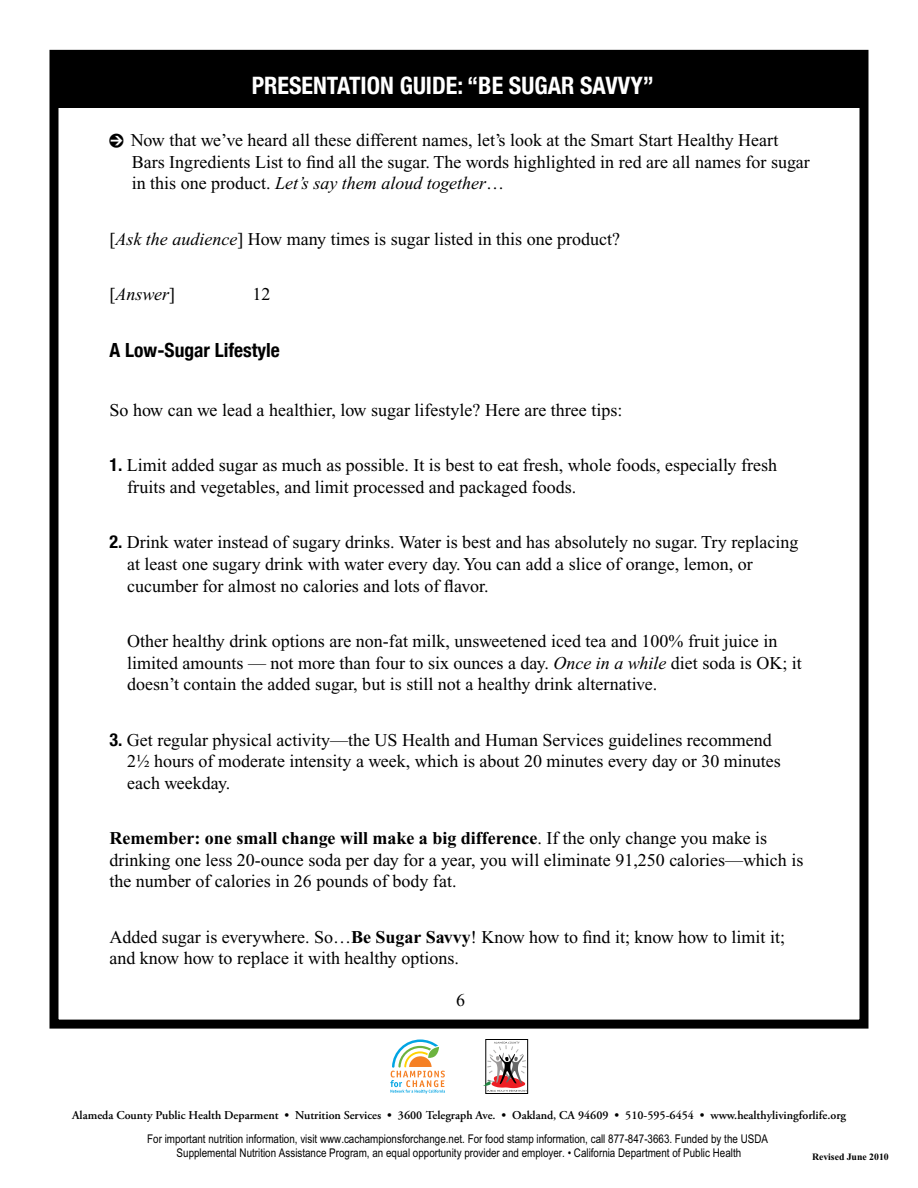
<style>
.page{position:relative;width:918px;height:1188px;background:#fff}
.page>*{position:absolute;margin:0;border:0;box-sizing:border-box;transform-origin:0 0}
.t1{font:700 condensed 24px "Helvetica Neue";color:#fff}
.t2{font:700 condensed 19.5px "Helvetica Neue";color:#000}
.t3{font:18px/21.6px "Times New Roman";color:#000}
.t4{font:italic 18px "Times New Roman";color:#000}
.t5{font:12px/14.4px "Arial Narrow";color:#000;text-align:center}
.t6{font:600 12px "Adobe Garamond Pro";color:#000}
.t7{font:700 9.75px "Times New Roman";color:#000}
.s1{font-family:"Pointers"}
.s2{font-style:italic}
.s3{font-style:normal}
.s4{font-family:"Helvetica Neue";font-weight:700;font-stretch:condensed}
.s5{font-weight:700}
</style>
<div class="page">
<div style="left:50px;top:50px;width:818px;height:979px;border:9px solid #000"></div>
<div style="left:53px;top:52px;width:811px;height:56px;background:#000"></div>
<svg style="left:486px;top:1039px;width:42px;height:55px"></svg>
<svg style="left:483px;top:1042px;width:44px;height:50px"></svg>
<svg style="left:390px;top:1039px;width:55px;height:54px"></svg>
<h1 class="t1" style="left:252px;top:71px;width:404px">PRESENTATION GUIDE: “BE SUGAR SAVVY”</h1>
<p class="t3" style="left:132px;top:129px;width:680px;text-indent:-22px"><span class="s1">0</span> Now that we’ve heard all these different names, let’s look at the Smart Start Healthy Heart<br>Bars Ingredients List to find all the sugar. The words highlighted in red are all names for sugar in this one product. <span class="s2">Let’s say them aloud together</span>…</p>
<p class="t3" style="left:110px;top:228px;width:512px">[<span class="s2">Ask the audience</span>] How many times is sugar listed in this one product?</p>
<p class="t4" style="left:110px;top:284px;width:67px"><span class="s3">[</span>Answer<span class="s3">]</span></p>
<p class="t3" style="left:253px;top:283px;width:19px">12</p>
<p class="t2" style="left:110px;top:338px;width:172px">A Low-Sugar Lifestyle</p>
<p class="t3" style="left:110px;top:399px;width:514px">So how can we lead a healthier, low sugar lifestyle? Here are three tips:</p>
<p class="t3" style="left:127px;top:455px;width:652px;text-indent:-18px"><span class="s4">1.</span> Limit added sugar as much as possible. It is best to eat fresh, whole foods, especially fresh fruits and vegetables, and limit processed and packaged foods.</p>
<p class="t3" style="left:127px;top:532px;width:673px;text-indent:-18px"><span class="s4">2.</span> Drink water instead of sugary drinks. Water is best and has absolutely no sugar. Try replacing at least one sugary drink with water every day. You can add a slice of orange, lemon, or cucumber for almost no calories and lots of flavor.</p>
<p class="t3" style="left:127px;top:630px;width:676px">Other healthy drink options are non-fat milk, unsweetened iced tea and 100% fruit juice in limited amounts — not more than four to six ounces a day. <span class="s2">Once in a while</span> diet soda is OK; it doesn’t contain the added sugar, but is still not a healthy drink alternative.</p>
<p class="t3" style="left:127px;top:729px;width:655px;text-indent:-18px"><span class="s4">3.</span> Get regular physical activity—the US Health and Human Services guidelines recommend<br>2½ hours of moderate intensity a week, which is about 20 minutes every day or 30 minutes each weekday.</p>
<p class="t3" style="left:110px;top:827px;width:695px"><span class="s5">Remember: one small change will make a big difference</span>. If the only change you make is drinking one less 20-ounce soda per day for a year, you will eliminate 91,250 calories—which is the number of calories in 26 pounds of body fat.</p>
<p class="t3" style="left:110px;top:926px;width:677px">Added sugar is everywhere. So…<span class="s5">Be Sugar Savvy</span>! Know how to find it; know how to limit it; and know how to replace it with healthy options.</p>
<p class="t3" style="left:456px;top:990px;width:10px">6</p>
<p class="t6" style="left:72px;top:1108px;width:776px">Alameda County Public Health Deparment • Nutrition Services • 3600 Telegraph Ave. • Oakland, CA 94609 • 510-595-6454 • www.healthylivingforlife.org</p>
<p class="t5" style="left:147px;top:1131px;width:622px">For important nutrition information, visit www.cachampionsforchange.net. For food stamp information, call 877-847-3663. Funded by the USDA<br>Supplemental Nutrition Assistance Program, an equal opportunity provider and employer. • California Department of Public Health</p>
<p class="t7" style="left:812px;top:1152px;width:78px">Revised June 2010</p>
</div>
